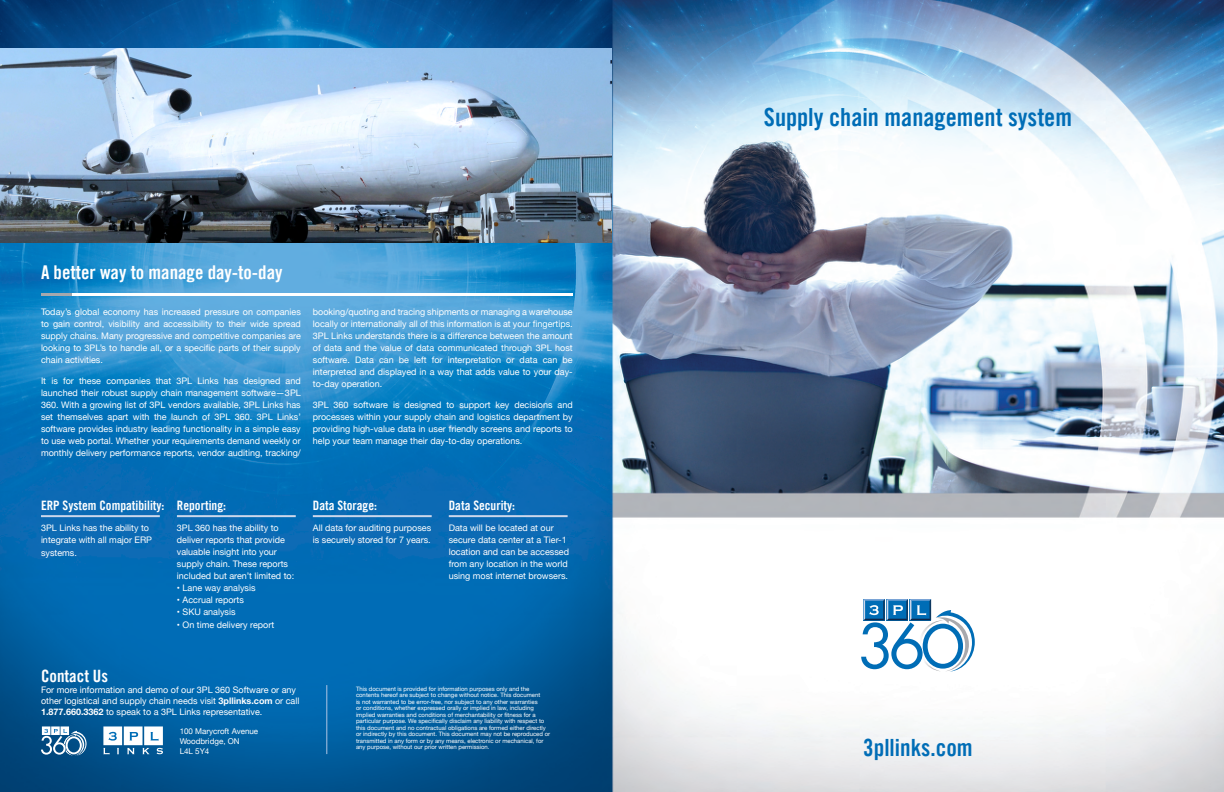
<style>
.page{position:relative;width:1224px;height:792px;background:#fff}
.page>*{position:absolute;margin:0;border:0;box-sizing:border-box;transform-origin:0 0}
.t1{font:25px "Trade Gothic LT Com Bd Cn 20";color:#006db6}
.t2{font:23.8px "Trade Gothic LT Com Bd Cn 20";color:#006db6}
.t3{font:19px "Trade Gothic LT Com Bd Cn 20";color:#fff}
.t4{font:17px "Trade Gothic LT Com Bd Cn 20";color:#fff}
.t5{font:13px "Trade Gothic LT Com Bd Cn 20";color:#fff}
.t6{font:9px/12px "Helvetica Neue";color:#fff;text-align:justify}
.t7{font:8px/10px "Helvetica Neue";color:#fff}
.t8{font:6px/6.5px "Helvetica Neue";color:#fff}
.s1{font-weight:700}
</style>
<div class="page">
<img style="left:0;top:0;width:1224px;height:792px">
<img style="left:0;top:49px;width:612px;height:193px">
<svg style="left:861px;top:599px;width:114px;height:73px"></svg>
<hr style="left:41px;top:293px;width:532px;height:3px;background:#fff">
<hr style="left:41px;top:293px;width:31px;height:3px;background:#a5a8ad">
<hr style="left:41px;top:515px;width:119px;height:2px;background:#ccd7eb">
<hr style="left:177px;top:515px;width:119px;height:2px;background:#ccd7eb">
<hr style="left:313px;top:515px;width:119px;height:2px;background:#ccd7eb">
<hr style="left:449px;top:515px;width:119px;height:2px;background:#ccd7eb">
<hr style="left:326px;top:685px;width:1px;height:69px;background:#afc5e5">
<svg style="left:103px;top:726px;width:60px;height:28px"></svg>
<svg style="left:41px;top:726px;width:46px;height:30px"></svg>
<p class="t3" style="left:41px;top:260px;width:243px">A better way to manage day-to-day</p>
<p class="t6" style="left:41px;top:306px;width:261px">Today’s global economy has increased pressure on companies to gain control, visibility and accessibility to their wide spread supply chains. Many progressive and competitive companies are looking to 3PL’s to handle all, or a specific parts of their supply chain activities.</p>
<p class="t6" style="left:41px;top:375px;width:261px">It is for these companies that 3PL Links has designed and launched their robust supply chain management software—3PL 360. With a growing list of 3PL vendors available, 3PL Links has set themselves apart with the launch of 3PL 360. 3PL Links’ software provides industry leading functionality in a simple easy to use web portal. Whether your requirements demand weekly or monthly delivery performance reports, vendor auditing, tracking/</p>
<p class="t6" style="left:313px;top:306px;width:261px">booking/quoting and tracing shipments or managing a warehouse locally or internationally all of this information is at your fingertips.<br>3PL Links understands there is a difference between the amount of data and the value of data communicated through 3PL host software. Data can be left for interpretation or data can be interpreted and displayed in a way that adds value to your day&shy;to-day operation.</p>
<p class="t6" style="left:313px;top:399px;width:261px">3PL 360 software is designed to support key decisions and processes within your supply chain and logistics department by providing high-value data in user friendly screens and reports to help your team manage their day-to-day operations.</p>
<p class="t5" style="left:41px;top:498px;width:125px">ERP System Compatibility:</p>
<p class="t6" style="left:41px;top:523px;width:112px">3PL Links has the ability to integrate with all major ERP</p>
<p class="t6" style="left:41px;top:548px;width:37px">systems.</p>
<p class="t5" style="left:177px;top:498px;width:51px">Reporting:</p>
<p class="t6" style="left:177px;top:523px;width:113px;text-align:left">3PL 360 has the ability to deliver reports that provide valuable insight into your supply chain. These reports</p>
<p class="t6" style="left:177px;top:571px;width:119px">included but aren’t limited to:</p>
<p class="t6" style="left:177px;top:583px;width:80px">• Lane way analysis</p>
<p class="t6" style="left:177px;top:595px;width:68px">• Accrual reports</p>
<p class="t6" style="left:177px;top:607px;width:60px">• SKU analysis</p>
<p class="t6" style="left:177px;top:620px;width:99px">• On time delivery report</p>
<p class="t5" style="left:313px;top:498px;width:66px">Data Storage:</p>
<p class="t6" style="left:313px;top:523px;width:120px">All data for auditing purposes is securely stored for 7 years.</p>
<p class="t5" style="left:449px;top:498px;width:68px">Data Security:</p>
<p class="t6" style="left:449px;top:523px;width:107px">Data will be located at our</p>
<p class="t6" style="left:449px;top:535px;width:120px">secure data center at a Tier-1</p>
<p class="t6" style="left:449px;top:547px;width:122px">location and can be accessed</p>
<p class="t6" style="left:449px;top:559px;width:121px">from any location in the world</p>
<p class="t6" style="left:449px;top:571px;width:121px">using most internet browsers.</p>
<p class="t4" style="left:41px;top:666px;width:69px">Contact Us</p>
<p class="t6" style="left:41px;top:685px;width:260px;line-height:11px;text-align:left">For more information and demo of our 3PL 360 Software or any other logistical and supply chain needs visit <span class="s1">3pllinks.com</span> or call<br><span class="s1">1.877.660.3362</span> to speak to a 3PL Links representative.</p>
<p class="t7" style="left:180px;top:727px;width:80px">100 Marycroft Avenue</p>
<p class="t7" style="left:180px;top:737px;width:61px">Woodbridge, ON<br>L4L 5Y4</p>
<p class="t8" style="left:356px;top:686px;width:196px">This document is provided for information purposes only and the contents hereof are subject to change without notice. This document<br>is not warranted to be error-free, nor subject to any other warranties<br>or conditions, whether expressed orally or implied in law, including implied warranties and conditions of merchantability or fitness for a particular purpose. We specifically disclaim any liability with respect to this document and no contractual obligations are formed either directly or indirectly by this document. This document may not be reproduced or transmitted in any form or by any means, electronic or mechanical, for any purpose, without our prior written permission.</p>
<p class="t1" style="left:764px;top:102px;width:310px">Supply chain management system</p>
<p class="t2" style="left:863px;top:733px;width:111px">3pllinks.com</p>
</div>
